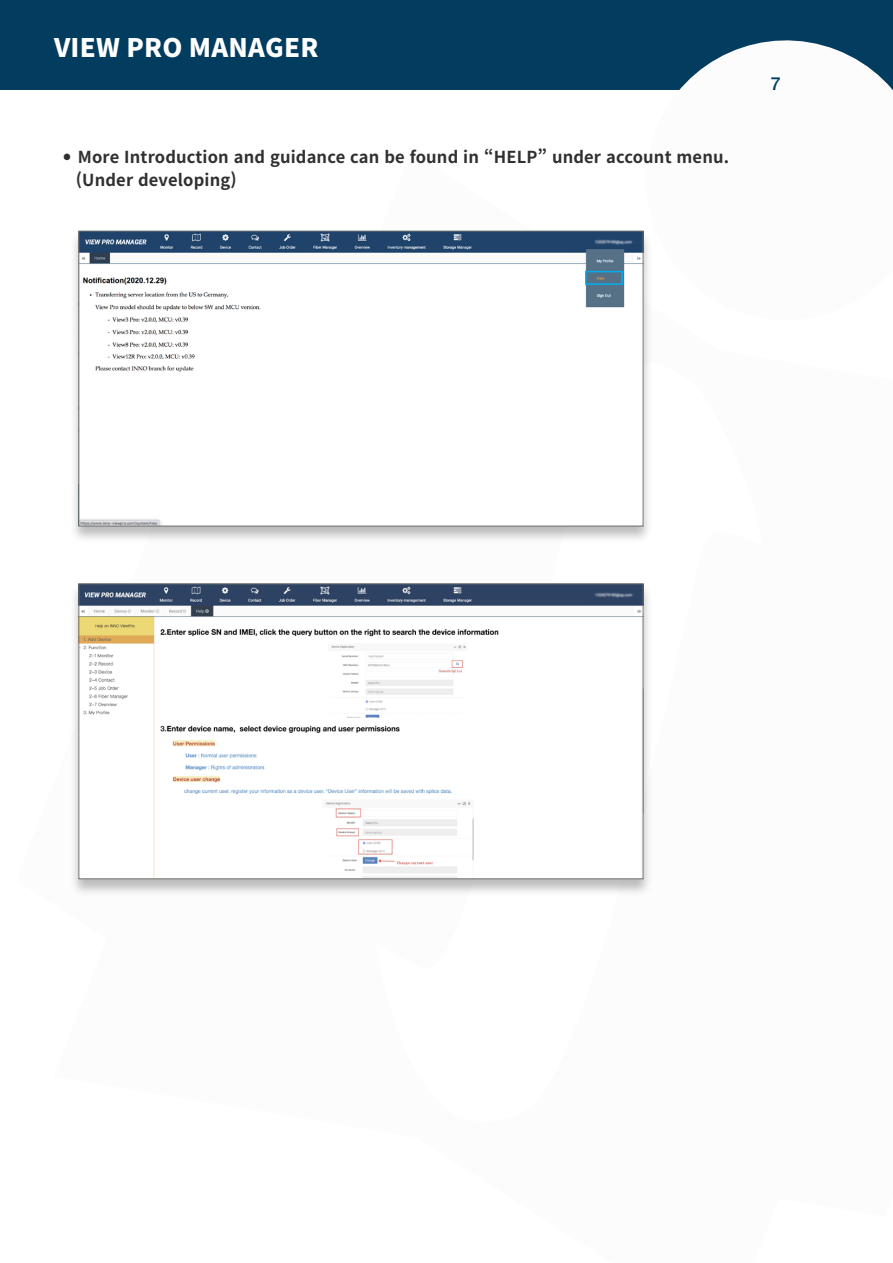
<style>
.page{position:relative;width:893px;height:1263px;background:#fff}
.page>*{position:absolute;margin:0;border:0;box-sizing:border-box;transform-origin:0 0}
.t1{font:900 25.5px "Noto Sans CJ Ksc";letter-spacing:.01em;color:#fff}
.t2{font:500 18px "Helvetica Neue LT Std";color:#024164}
.t3{font:700 16.5px "Noto Sans CJ Ksc";letter-spacing:.01em;color:#312f30}
.s1{font-size:34.5px}
</style>
<div class="page">
<div style="left:0;top:0;width:893px;height:90px;background:#023c5f"></div>
<svg style="left:679px;top:40px;width:214px;height:50px;fill:#fcfcfc"></svg>
<div style="left:70px;top:230px;width:582px;height:314px;background:#231f20;opacity:.3"></div>
<img style="left:81px;top:233px;width:560px;height:291px">
<div style="left:79px;top:231px;width:564px;height:295px;border:1px solid #6c6d70"></div>
<div style="left:70px;top:583px;width:582px;height:313px;background:#231f20;opacity:.3"></div>
<img style="left:81px;top:586px;width:560px;height:291px">
<div style="left:79px;top:584px;width:564px;height:295px;border:1px solid #6c6d70"></div>
<svg style="left:584px;top:270px;width:40px;height:16px"></svg>
<h1 class="t1" style="left:54px;top:33px;width:266px">VIEW PRO MANAGER</h1>
<p class="t3" style="left:61px;top:148px;width:669px"><span class="s1">·</span> More Introduction and guidance can be found in “HELP” under account menu.</p>
<p class="t3" style="left:76px;top:170px;width:162px">(Under developing)</p>
<p class="t2" style="left:771px;top:73px;width:12px">7</p>
</div>
